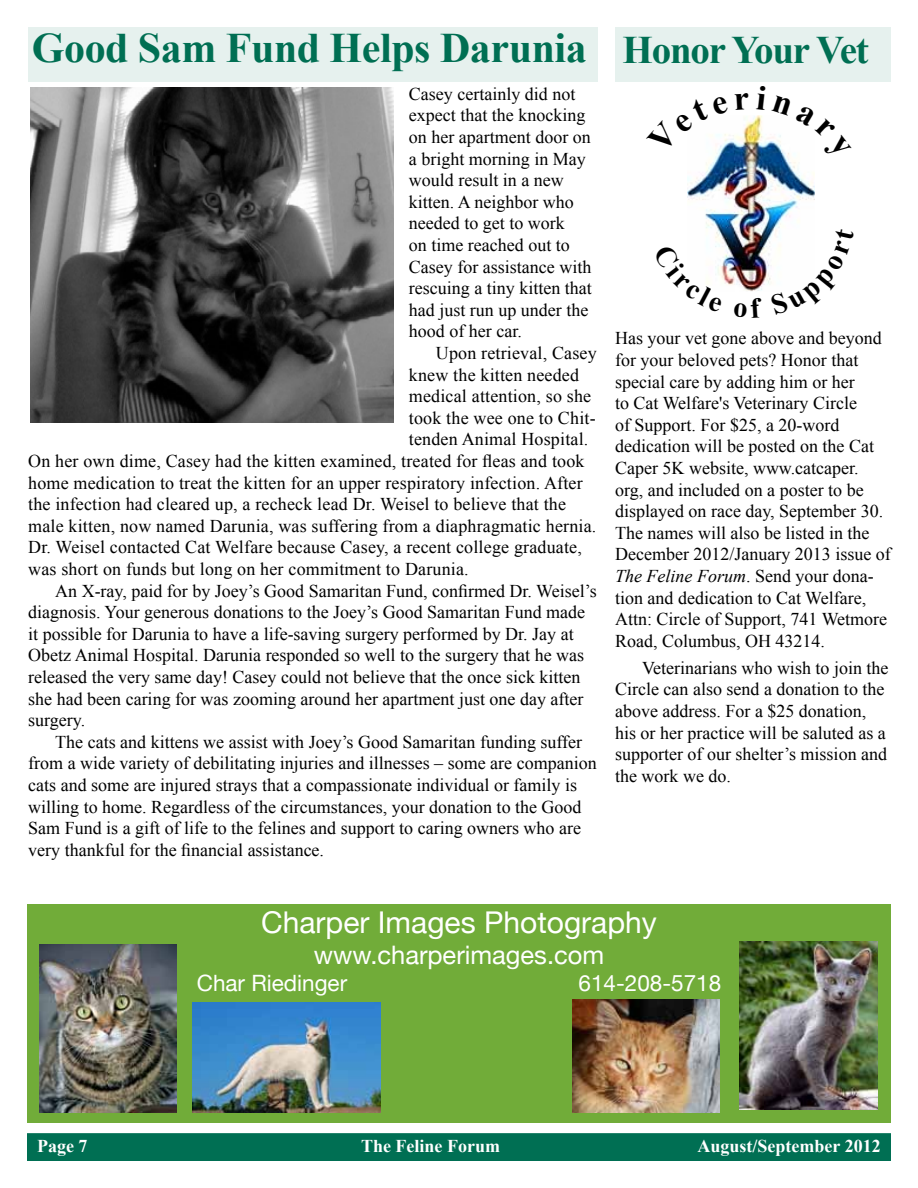
<style>
.page{position:relative;width:918px;height:1188px;background:#fff}
.page>*{position:absolute;margin:0;border:0;box-sizing:border-box;transform-origin:0 0}
.t1{font:700 42px "Times New Roman";letter-spacing:-.01em;color:#006f53}
.t2{font:700 39px "Times New Roman";letter-spacing:-.03em;color:#006f53}
.t3{font:30px "Helvetica Neue";color:#fff}
.t4{font:25.5px "Helvetica Neue";color:#fff}
.t5{font:22.5px "Helvetica Neue";color:#fff}
.t6{font:18px/21.6px "Times New Roman";color:#000}
.t7{font:700 18px "Times New Roman";color:#fff}
.s1{font-style:italic}
</style>
<div class="page">
<div style="left:27px;top:1133px;width:864px;height:28px;background:#006f53;border:2px solid #006f53"></div>
<div style="left:28px;top:27px;width:569px;height:54px;background:#e6f1ee"></div>
<div style="left:27px;top:904px;width:864px;height:219px;background:#71ac39"></div>
<img style="left:39px;top:944px;width:138px;height:168px">
<img style="left:740px;top:941px;width:138px;height:168px">
<img style="left:192px;top:1003px;width:188px;height:110px">
<img style="left:572px;top:999px;width:147px;height:113px">
<img style="left:30px;top:87px;width:364px;height:335px">
<div style="left:615px;top:27px;width:276px;height:54px;background:#e6f1ee"></div>
<img style="left:687px;top:116px;width:128px;height:175px">
<svg style="left:687px;top:116px;width:42px;height:38px"></svg>
<svg style="left:756px;top:115px;width:59px;height:47px"></svg>
<svg style="left:687px;top:244px;width:36px;height:47px"></svg>
<svg style="left:770px;top:228px;width:45px;height:63px"></svg>
<h1 class="t1" style="left:32px;top:19px;width:557px">Good Sam Fund Helps Darunia</h1>
<p class="t6" style="left:409px;top:83px;width:184px">Casey certainly did not expect that the knocking on her apartment door on a bright morning in May would result in a new kitten. A neighbor who needed to get to work<br>on time reached out to<br>Casey for assistance with rescuing a tiny kitten that had just run up under the hood of her car.</p>
<p class="t6" style="left:436px;top:342px;width:162px">Upon retrieval, Casey</p>
<p class="t6" style="left:409px;top:364px;width:172px">knew the kitten needed</p>
<p class="t6" style="left:409px;top:385px;width:184px">medical attention, so she</p>
<p class="t6" style="left:409px;top:407px;width:188px">took the wee one to Chit-</p>
<p class="t6" style="left:409px;top:428px;width:181px">tenden Animal Hospital.</p>
<p class="t6" style="left:28px;top:450px;width:558px">On her own dime, Casey had the kitten examined, treated for fleas and took</p>
<p class="t6" style="left:28px;top:472px;width:556px">home medication to treat the kitten for an upper respiratory infection. After</p>
<p class="t6" style="left:28px;top:493px;width:539px">the infection had cleared up, a recheck lead Dr. Weisel to believe that the</p>
<p class="t6" style="left:28px;top:515px;width:570px">male kitten, now named Darunia, was suffering from a diaphragmatic hernia.</p>
<p class="t6" style="left:28px;top:536px;width:555px">Dr. Weisel contacted Cat Welfare because Casey, a recent college graduate,</p>
<p class="t6" style="left:28px;top:558px;width:442px">was short on funds but long on her commitment to Darunia.</p>
<p class="t6" style="left:55px;top:580px;width:543px">An X-ray, paid for by Joey’s Good Samaritan Fund, confirmed Dr. Weisel’s</p>
<p class="t6" style="left:28px;top:601px;width:558px">diagnosis. Your generous donations to the Joey’s Good Samaritan Fund made</p>
<p class="t6" style="left:28px;top:623px;width:547px">it possible for Darunia to have a life-saving surgery performed by Dr. Jay at</p>
<p class="t6" style="left:28px;top:644px;width:558px">Obetz Animal Hospital. Darunia responded so well to the surgery that he was</p>
<p class="t6" style="left:28px;top:666px;width:554px">released the very same day! Casey could not believe that the once sick kitten</p>
<p class="t6" style="left:28px;top:688px;width:557px">she had been caring for was zooming around her apartment just one day after</p>
<p class="t6" style="left:28px;top:709px;width:58px">surgery.</p>
<p class="t6" style="left:55px;top:731px;width:529px">The cats and kittens we assist with Joey’s Good Samaritan funding suffer</p>
<p class="t6" style="left:28px;top:752px;width:570px">from a wide variety of debilitating injuries and illnesses – some are companion</p>
<p class="t6" style="left:28px;top:774px;width:550px">cats and some are injured strays that a compassionate individual or family is</p>
<p class="t6" style="left:28px;top:796px;width:555px">willing to home. Regardless of the circumstances, your donation to the Good</p>
<p class="t6" style="left:28px;top:817px;width:554px">Sam Fund is a gift of life to the felines and support to caring owners who are</p>
<p class="t6" style="left:28px;top:839px;width:297px">very thankful for the financial assistance.</p>
<h2 class="t2" style="left:623px;top:23px;width:248px">Honor Your Vet</h2>
<p class="t6" style="left:615px;top:327px;width:277px">Has your vet gone above and beyond for your beloved pets? Honor that special care by adding him or her<br>to Cat Welfare's Veterinary Circle<br>of Support. For $25, a 20-word dedication will be posted on the Cat Caper 5K website, www.catcaper. org, and included on a poster to be displayed on race day, September 30.<br>The names will also be listed in the December 2012/January 2013 issue of <span class="s1">The Feline Forum</span>. Send your dona&shy;tion and dedication to Cat Welfare, Attn: Circle of Support, 741 Wetmore Road, Columbus, OH 43214.</p>
<p class="t6" style="left:615px;top:657px;width:275px;text-indent:27px">Veterinarians who wish to join the<br>Circle can also send a donation to the above address. For a $25 donation, his or her practice will be saluted as a supporter of our shelter’s mission and the work we do.</p>
<h3 class="t3" style="left:261px;top:904px;width:397px">Charper Images Photography</h3>
<h3 class="t4" style="left:314px;top:939px;width:292px">www.charperimages.com</h3>
<p class="t5" style="left:197px;top:969px;width:152px">Char Riedinger</p>
<p class="t5" style="left:579px;top:969px;width:144px">614-208-5718</p>
<p class="t7" style="left:37px;top:1133px;width:52px">Page 7</p>
<p class="t7" style="left:361px;top:1133px;width:140px">The Feline Forum</p>
<p class="t7" style="left:698px;top:1133px;width:185px">August/September 2012</p>
</div>
